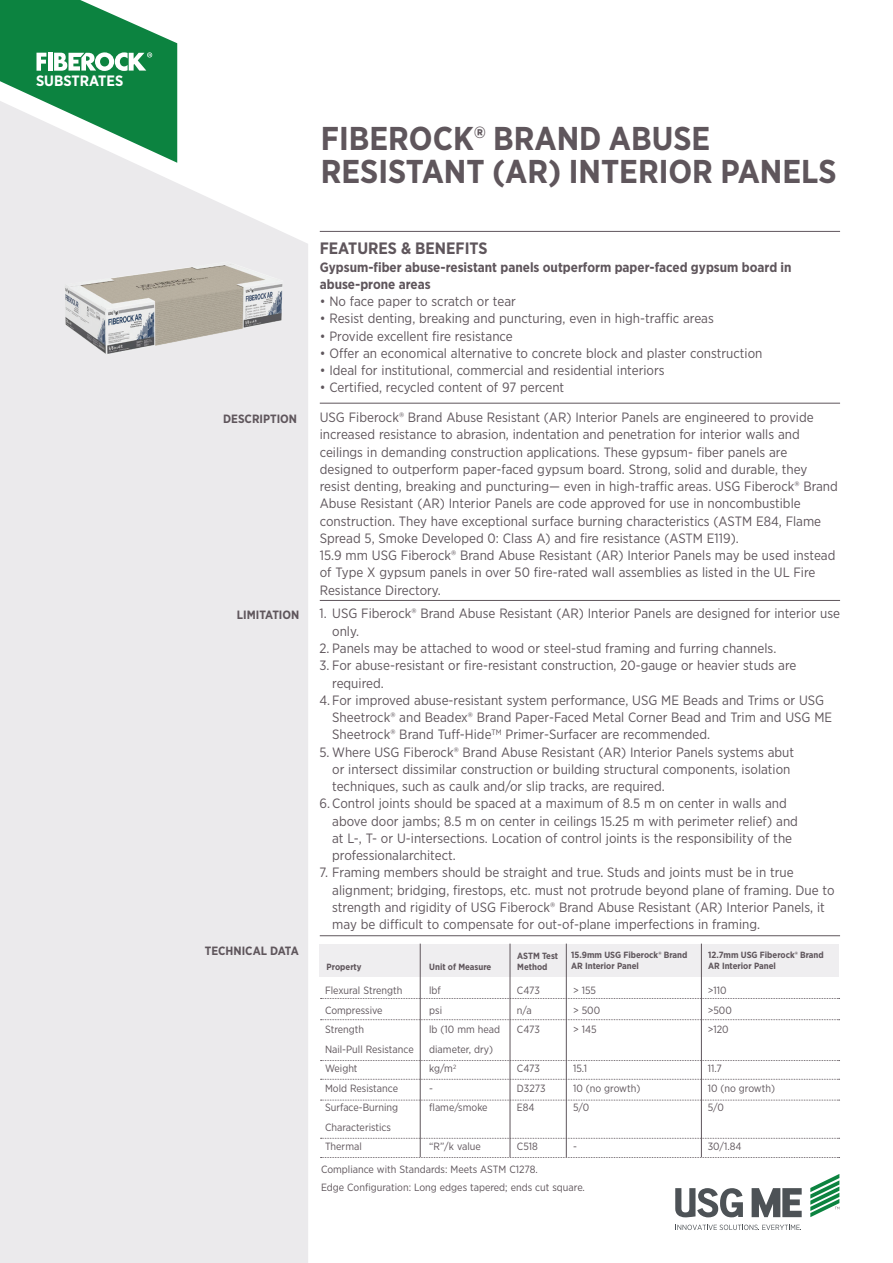
<style>
.page{position:relative;width:893px;height:1263px;background:#fff}
.page>*{position:absolute;margin:0;border:0;box-sizing:border-box;transform-origin:0 0}
.t1{font:700 33px "Gotham Narrow";color:#5f565c}
.Helvetica_light_10pt{font:700 16.5px "Gotham Narrow";color:#5f565c}
.t2{font:700 15px "Gotham Narrow";color:#fff}
.Helvetica_light_10pt-2{font:13.5px/17.2px "Gotham Narrow";color:#5f565c}
.Helvetica_light_10pt-3{font:700 13.5px "Gotham Narrow";color:#5f565c}
.Helvetica_light_10pt-4{font:700 12px "Gotham Narrow";color:#5f565c}
.Helvetica_light_10pt-5{font:10.5px/19.5px "Gotham Narrow";color:#5f565c}
.Helvetica_light_10pt-6{font:700 9px/10.8px "Gotham Narrow";color:#5f565c}
</style>
<div class="page">
<svg style="left:677px;top:1224px;width:124px;height:6px"></svg>
<svg style="left:675px;top:1188px;width:68px;height:29px"></svg>
<svg style="left:752px;top:1188px;width:50px;height:29px"></svg>
<svg style="left:810px;top:1174px;width:29px;height:43px"></svg>
<div style="left:0;top:101px;width:308px;height:1162px;background:#ebeaec"></div>
<hr style="left:320px;top:231px;width:520px;height:1px;background:#5f565c">
<hr style="left:320px;top:403px;width:520px;height:1px;background:#5f565c">
<hr style="left:320px;top:600px;width:520px;height:1px;background:#5f565c">
<hr style="left:320px;top:935px;width:520px;height:1px;background:#5f565c">
<img style="left:49px;top:229px;width:242px;height:133px">
<div style="left:320px;top:944px;width:519px;height:32px;background:#efeef0"></div>
<svg style="left:321px;top:998px;width:519px;height:1px"></svg>
<svg style="left:321px;top:1019px;width:519px;height:1px"></svg>
<svg style="left:321px;top:1060px;width:519px;height:1px"></svg>
<svg style="left:321px;top:1079px;width:519px;height:1px"></svg>
<svg style="left:321px;top:1100px;width:519px;height:1px"></svg>
<svg style="left:321px;top:1138px;width:519px;height:1px"></svg>
<svg style="left:321px;top:1157px;width:519px;height:1px"></svg>
<hr style="left:420px;top:943px;width:1px;height:214px;background:#5f565c">
<hr style="left:510px;top:943px;width:1px;height:214px;background:#5f565c">
<hr style="left:566px;top:943px;width:1px;height:214px;background:#5f565c">
<hr style="left:701px;top:943px;width:1px;height:214px;background:#5f565c">
<svg style="left:0;top:0;width:177px;height:163px"></svg>
<p class="t2" style="left:36px;top:71px;width:89px">SUBSTRATES</p>
<p class="t1" style="left:321px;top:117px;width:391px">FIBEROCK® BRAND ABUSE</p>
<p class="t1" style="left:321px;top:150px;width:517px">RESISTANT (AR) INTERIOR PANELS</p>
<p class="Helvetica_light_10pt-4" style="left:223px;top:411px;width:75px">DESCRIPTION</p>
<p class="Helvetica_light_10pt-4" style="left:237px;top:607px;width:64px">LIMITATION</p>
<p class="Helvetica_light_10pt-4" style="left:205px;top:943px;width:95px">TECHNICAL DATA</p>
<p class="Helvetica_light_10pt" style="left:320px;top:238px;width:169px">FEATURES &amp; BENEFITS</p>
<p class="Helvetica_light_10pt-3" style="left:320px;top:258px;width:473px">Gypsum-fiber abuse-resistant panels outperform paper-faced gypsum board in</p>
<p class="Helvetica_light_10pt-3" style="left:320px;top:275px;width:112px">abuse-prone areas</p>
<p class="Helvetica_light_10pt-2" style="left:320px;top:292px;width:198px">• No face paper to scratch or tear</p>
<p class="Helvetica_light_10pt-2" style="left:320px;top:310px;width:396px">• Resist denting, breaking and puncturing, even in high-traffic areas</p>
<p class="Helvetica_light_10pt-2" style="left:320px;top:327px;width:195px">• Provide excellent fire resistance</p>
<p class="Helvetica_light_10pt-2" style="left:320px;top:344px;width:444px">• Offer an economical alternative to concrete block and plaster construction</p>
<p class="Helvetica_light_10pt-2" style="left:320px;top:361px;width:346px">• Ideal for institutional, commercial and residential interiors</p>
<p class="Helvetica_light_10pt-2" style="left:320px;top:379px;width:246px">• Certified, recycled content of 97 percent</p>
<p class="Helvetica_light_10pt-2" style="left:320px;top:408px;width:520px">USG Fiberock® Brand Abuse Resistant (AR) Interior Panels are engineered to provide increased resistance to abrasion, indentation and penetration for interior walls and ceilings in demanding construction applications. These gypsum- fiber panels are designed to outperform paper-faced gypsum board. Strong, solid and durable, they resist denting, breaking and puncturing— even in high-traffic areas. USG Fiberock® Brand Abuse Resistant (AR) Interior Panels are code approved for use in noncombustible construction. They have exceptional surface burning characteristics (ASTM E84, Flame Spread 5, Smoke Developed 0: Class A) and fire resistance (ASTM E119).</p>
<p class="Helvetica_light_10pt-2" style="left:320px;top:546px;width:517px">15.9 mm USG Fiberock® Brand Abuse Resistant (AR) Interior Panels may be used instead of Type X gypsum panels in over 50 fire-rated wall assemblies as listed in the UL Fire<br>Resistance Directory.</p>
<p class="Helvetica_light_10pt-2" style="left:332px;top:605px;width:509px;text-indent:-13px">1. USG Fiberock® Brand Abuse Resistant (AR) Interior Panels are designed for interior use only.</p>
<p class="Helvetica_light_10pt-2" style="left:319px;top:639px;width:458px">2. Panels may be attached to wood or steel-stud framing and furring channels.</p>
<p class="Helvetica_light_10pt-2" style="left:332px;top:657px;width:466px;text-indent:-13px">3. For abuse-resistant or fire-resistant construction, 20-gauge or heavier studs are required.</p>
<p class="Helvetica_light_10pt-2" style="left:332px;top:691px;width:502px;text-indent:-13px">4. For improved abuse-resistant system performance, USG ME Beads and Trims or USG<br>Sheetrock® and Beadex® Brand Paper-Faced Metal Corner Bead and Trim and USG ME<br>Sheetrock® Brand Tuff-Hide<sup>TM</sup> Primer-Surfacer are recommended.</p>
<p class="Helvetica_light_10pt-2" style="left:332px;top:743px;width:463px;text-indent:-13px">5. Where USG Fiberock® Brand Abuse Resistant (AR) Interior Panels systems abut or intersect dissimilar construction or building structural components, isolation techniques, such as caulk and/or slip tracks, are required.</p>
<p class="Helvetica_light_10pt-2" style="left:332px;top:795px;width:467px;text-indent:-13px">6. Control joints should be spaced at a maximum of 8.5 m on center in walls and above door jambs; 8.5 m on center in ceilings 15.25 m with perimeter relief) and at L-, T- or U-intersections. Location of control joints is the responsibility of the professionalarchitect.</p>
<p class="Helvetica_light_10pt-2" style="left:332px;top:864px;width:504px;text-indent:-13px">7. Framing members should be straight and true. Studs and joints must be in true alignment; bridging, firestops, etc. must not protrude beyond plane of framing. Due to strength and rigidity of USG Fiberock® Brand Abuse Resistant (AR) Interior Panels, it may be difficult to compensate for out-of-plane imperfections in framing.</p>
<p class="Helvetica_light_10pt-6" style="left:327px;top:961px;width:36px">Property</p>
<p class="Helvetica_light_10pt-6" style="left:429px;top:961px;width:64px">Unit of Measure</p>
<p class="Helvetica_light_10pt-6" style="left:517px;top:950px;width:42px">ASTM Test<br>Method</p>
<p class="Helvetica_light_10pt-6" style="left:571px;top:950px;width:118px">15.9mm USG Fiberock® Brand</p>
<p class="Helvetica_light_10pt-6" style="left:571px;top:960px;width:69px">AR Interior Panel</p>
<p class="Helvetica_light_10pt-6" style="left:708px;top:950px;width:117px">12.7mm USG Fiberock® Brand<br>AR Interior Panel</p>
<p class="Helvetica_light_10pt-5" style="left:325px;top:981px;width:79px">Flexural Strength</p>
<p class="Helvetica_light_10pt-5" style="left:325px;top:1000px;width:59px">Compressive<br>Strength</p>
<p class="Helvetica_light_10pt-5" style="left:325px;top:1039px;width:90px">Nail-Pull Resistance</p>
<p class="Helvetica_light_10pt-5" style="left:325px;top:1059px;width:34px">Weight</p>
<p class="Helvetica_light_10pt-5" style="left:325px;top:1078px;width:75px">Mold Resistance</p>
<p class="Helvetica_light_10pt-5" style="left:325px;top:1098px;width:75px">Surface-Burning</p>
<p class="Helvetica_light_10pt-5" style="left:325px;top:1117px;width:68px">Characteristics</p>
<p class="Helvetica_light_10pt-5" style="left:325px;top:1137px;width:38px">Thermal</p>
<p class="Helvetica_light_10pt-5" style="left:429px;top:981px;width:13px">lbf</p>
<p class="Helvetica_light_10pt-5" style="left:429px;top:1000px;width:14px">psi</p>
<p class="Helvetica_light_10pt-5" style="left:429px;top:1020px;width:72px">lb (10 mm head</p>
<p class="Helvetica_light_10pt-5" style="left:429px;top:1039px;width:65px">diameter, dry)</p>
<p class="Helvetica_light_10pt-5" style="left:429px;top:1059px;width:28px">kg/m<sup>2</sup></p>
<p class="Helvetica_light_10pt-5" style="left:429px;top:1078px;width:5px">-</p>
<p class="Helvetica_light_10pt-5" style="left:429px;top:1098px;width:60px">flame/smoke</p>
<p class="Helvetica_light_10pt-5" style="left:429px;top:1137px;width:53px">“R”/k value</p>
<p class="Helvetica_light_10pt-5" style="left:517px;top:981px;width:24px">C473</p>
<p class="Helvetica_light_10pt-5" style="left:517px;top:1000px;width:16px">n/a</p>
<p class="Helvetica_light_10pt-5" style="left:517px;top:1020px;width:24px">C473</p>
<p class="Helvetica_light_10pt-5" style="left:517px;top:1059px;width:24px">C473</p>
<p class="Helvetica_light_10pt-5" style="left:517px;top:1078px;width:30px">D3273</p>
<p class="Helvetica_light_10pt-5" style="left:517px;top:1098px;width:19px">E84</p>
<p class="Helvetica_light_10pt-5" style="left:517px;top:1137px;width:23px">C518</p>
<p class="Helvetica_light_10pt-5" style="left:573px;top:981px;width:25px">&gt; 155</p>
<p class="Helvetica_light_10pt-5" style="left:573px;top:1000px;width:29px">&gt; 500</p>
<p class="Helvetica_light_10pt-5" style="left:573px;top:1020px;width:25px">&gt; 145</p>
<p class="Helvetica_light_10pt-5" style="left:573px;top:1059px;width:16px">15.1</p>
<p class="Helvetica_light_10pt-5" style="left:573px;top:1078px;width:69px">10 (no growth)</p>
<p class="Helvetica_light_10pt-5" style="left:573px;top:1098px;width:18px">5/0</p>
<p class="Helvetica_light_10pt-5" style="left:573px;top:1137px;width:5px">-</p>
<p class="Helvetica_light_10pt-5" style="left:321px;top:1159px;width:218px">Compliance with Standards: Meets ASTM C1278.</p>
<p class="Helvetica_light_10pt-5" style="left:321px;top:1177px;width:265px">Edge Configuration: Long edges tapered; ends cut square.</p>
<p class="Helvetica_light_10pt-5" style="left:708px;top:981px;width:20px">&gt;110</p>
<p class="Helvetica_light_10pt-5" style="left:708px;top:1000px;width:26px">&gt;500</p>
<p class="Helvetica_light_10pt-5" style="left:708px;top:1020px;width:22px">&gt;120</p>
<p class="Helvetica_light_10pt-5" style="left:708px;top:1059px;width:16px">11.7</p>
<p class="Helvetica_light_10pt-5" style="left:708px;top:1078px;width:69px">10 (no growth)</p>
<p class="Helvetica_light_10pt-5" style="left:708px;top:1098px;width:18px">5/0</p>
<p class="Helvetica_light_10pt-5" style="left:708px;top:1137px;width:35px">30/1.84</p>
</div>
